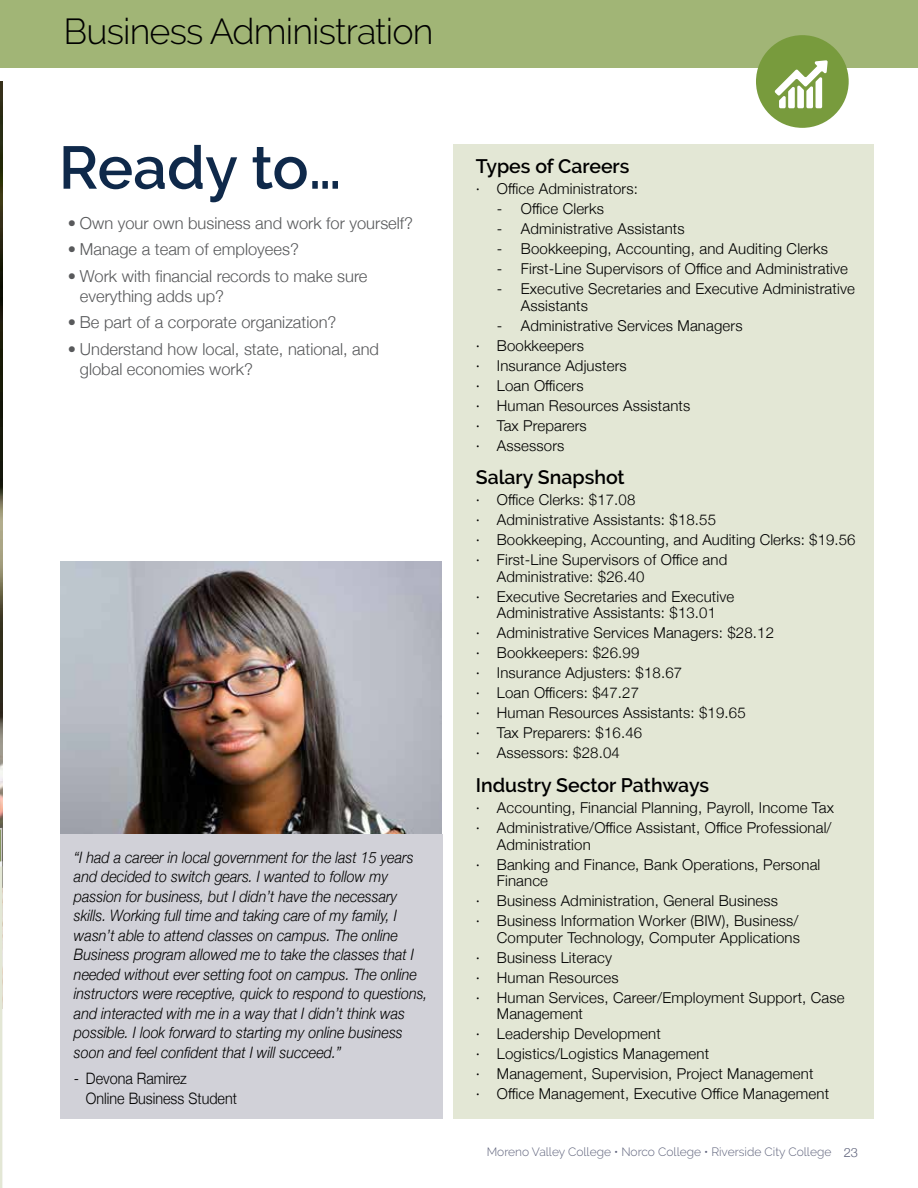
<style>
.page{position:relative;width:918px;height:1188px;background:#fff}
.page>*{position:absolute;margin:0;border:0;box-sizing:border-box;transform-origin:0 0}
.t1{font:600 60px "Raleway";color:#0f294a}
.t2{font:300 36px "Raleway";letter-spacing:-.025em;color:#000}
.t3{font:600 19.5px "Raleway";color:#000}
.t4{font:300 16.5px/19.8px "Helvetica Neue";color:#58595b}
.t5{font:italic 300 15.75px/19.5px "Helvetica Neue";color:#000;scale:.91 1}
.t6{font:300 15.75px/19.5px "Helvetica Neue";color:#000;scale:.91 1}
.t7{font:300 15px/20px "Helvetica Neue";letter-spacing:.01em;color:#000}
.t8{font:300 12px "Raleway";color:#5d617a}
.s1{font-family:"Helvetica Neue";font-size:12.75px;color:#5e627b}
</style>
<div class="page">
<div style="left:0;top:0;width:918px;height:68px;background:#a1b576"></div>
<img style="left:0;top:81px;width:2px;height:746px">
<svg style="left:0;top:827px;width:3px;height:361px"></svg>
<hr style="left:0;top:861px;width:2px;height:327px;background:#eef0f0">
<hr style="left:0;top:866px;width:2px;height:322px;background:#e3e7d5">
<div style="left:454px;top:145px;width:420px;height:974px;background:#e3e7d5"></div>
<div style="left:756px;top:35px;width:93px;height:93px;background:#789b3d;border-radius:50%"></div>
<svg style="left:775px;top:60px;width:53px;height:48px"></svg>
<img style="left:60px;top:562px;width:382px;height:272px">
<div style="left:60px;top:834px;width:383px;height:285px;background:#d1d1d8"></div>
<h2 class="t2" style="left:64px;top:11px;width:371px">Business Administration</h2>
<h1 class="t1" style="left:59px;top:133px;width:284px">Ready to…</h1>
<p class="t4" style="left:68px;top:212px;width:347px">• Own your own business and work for yourself?</p>
<p class="t4" style="left:68px;top:238px;width:232px">• Manage a team of employees?</p>
<p class="t4" style="left:80px;top:265px;width:289px;text-indent:-12px">• Work with financial records to make sure everything adds up?</p>
<p class="t4" style="left:68px;top:311px;width:270px">• Be part of a corporate organization?</p>
<p class="t4" style="left:80px;top:338px;width:301px;text-indent:-12px">• Understand how local, state, national, and global economies work?</p>
<p class="t5" style="left:74px;top:846px;width:390px">“I had a career in local government for the last 15 years and decided to switch gears. I wanted to follow my passion for business, but I didn’t have the necessary skills. Working full time and taking care of my family, I wasn’t able to attend classes on campus. The online Business program allowed me to take the classes that I needed without ever setting foot on campus. The online instructors were receptive, quick to respond to questions, and interacted with me in a way that I didn’t think was possible. I look forward to starting my online business soon and feel confident that I will succeed.”</p>
<p class="t6" style="left:86px;top:1068px;width:167px;text-indent:-12px">- Devona Ramirez<br>Online Business Student</p>
<h3 class="t3" style="left:476px;top:155px;width:155px">Types of Careers</h3>
<p class="t7" style="left:476px;top:178px;width:164px">· Office Administrators:</p>
<p class="t7" style="left:497px;top:198px;width:109px">- Office Clerks</p>
<p class="t7" style="left:497px;top:218px;width:189px">- Administrative Assistants</p>
<p class="t7" style="left:497px;top:238px;width:333px">- Bookkeeping, Accounting, and Auditing Clerks</p>
<p class="t7" style="left:497px;top:258px;width:353px">- First-Line Supervisors of Office and Administrative</p>
<p class="t7" style="left:521px;top:279px;width:336px;line-height:16.5px;text-indent:-24px">- Executive Secretaries and Executive Administrative<br>Assistants</p>
<p class="t7" style="left:476px;top:314px;width:268px;text-indent:21px">- Administrative Services Managers · Bookkeepers<br>· Insurance Adjusters<br>· Loan Officers<br>· Human Resources Assistants<br>· Tax Preparers<br>· Assessors</p>
<h3 class="t3" style="left:476px;top:466px;width:150px">Salary Snapshot</h3>
<p class="t7" style="left:476px;top:489px;width:381px">· Office Clerks: $17.08<br>· Administrative Assistants: $18.55<br>· Bookkeeping, Accounting, and Auditing Clerks: $19.56 · First-Line Supervisors of Office and</p>
<p class="t7" style="left:476px;top:565px;width:260px;text-indent:21px">Administrative: $26.40<br>· Executive Secretaries and Executive</p>
<p class="t7" style="left:476px;top:602px;width:300px;text-indent:21px">Administrative Assistants: $13.01<br>· Administrative Services Managers: $28.12 · Bookkeepers: $26.99<br>· Insurance Adjusters: $18.67<br>· Loan Officers: $47.27<br>· Human Resources Assistants: $19.65<br>· Tax Preparers: $16.46<br>· Assessors: $28.04</p>
<h3 class="t3" style="left:476px;top:774px;width:235px">Industry Sector Pathways</h3>
<p class="t7" style="left:476px;top:797px;width:360px">· Accounting, Financial Planning, Payroll, Income Tax · Administrative/Office Assistant, Office Professional/</p>
<p class="t7" style="left:476px;top:833px;width:346px;text-indent:21px">Administration<br>· Banking and Finance, Bank Operations, Personal</p>
<p class="t7" style="left:476px;top:870px;width:324px;text-indent:21px">Finance<br>· Business Administration, General Business<br>· Business Information Worker (BIW), Business/</p>
<p class="t7" style="left:476px;top:926px;width:370px;text-indent:21px">Computer Technology, Computer Applications<br>· Business Literacy<br>· Human Resources<br>· Human Services, Career/Employment Support, Case</p>
<p class="t7" style="left:476px;top:1003px;width:355px;text-indent:21px">Management<br>· Leadership Development<br>· Logistics/Logistics Management<br>· Management, Supervision, Project Management<br>· Office Management, Executive Office Management</p>
<p class="t8" style="left:487px;top:1145px;width:373px">Moreno Valley College • Norco College • Riverside City College <span class="s1">23</span></p>
</div>
